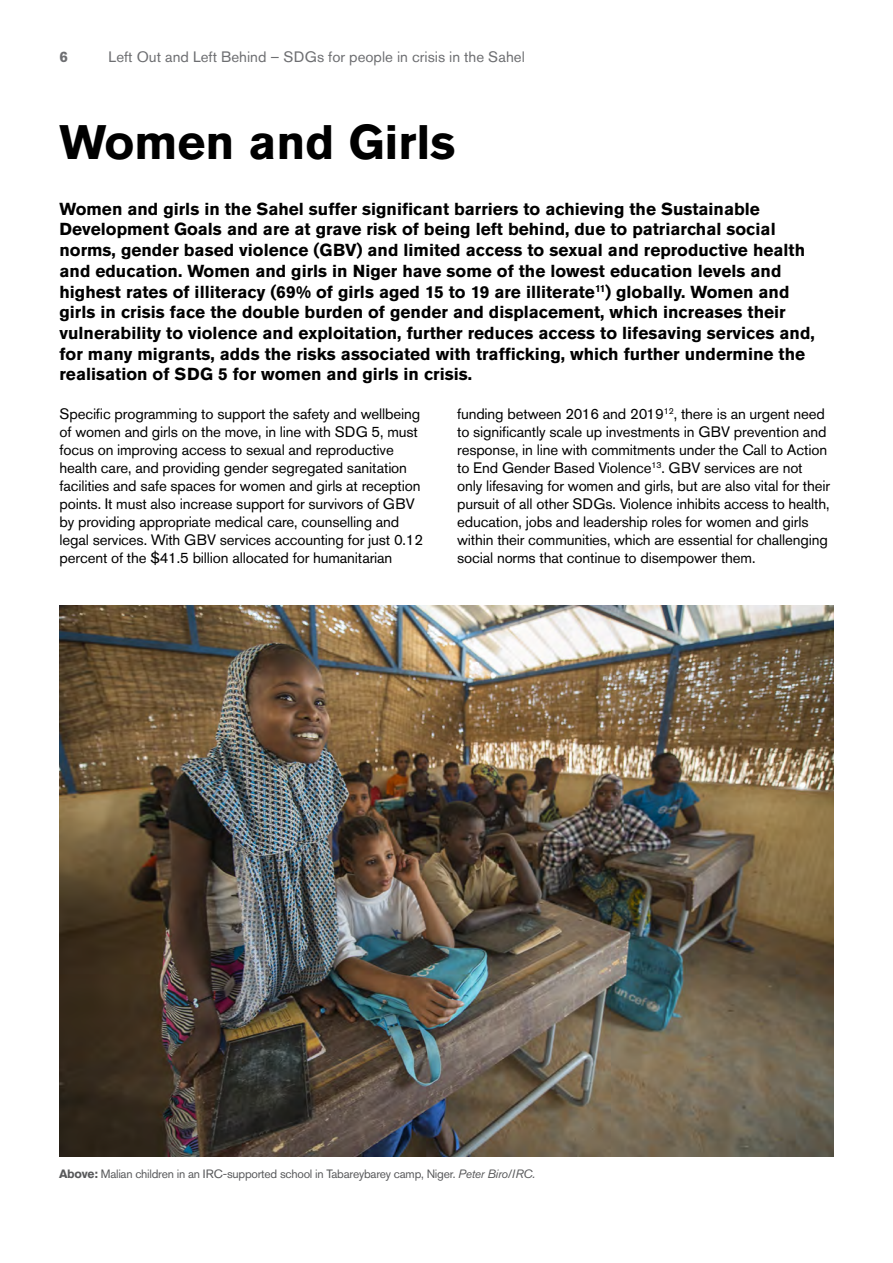
<style>
.page{position:relative;width:893px;height:1263px;background:#fff}
.page>*{position:absolute;margin:0;border:0;box-sizing:border-box;transform-origin:0 0}
.t1{font:700 48px "Akzidenz Grotesk Std";color:#000}
.t2{font:700 17.25px/20.7px "Akzidenz Grotesk Std";color:#000}
.t3{font:15px/18px "Akzidenz Grotesk Std";letter-spacing:-.01em;color:#000}
.t4{font:15px "Akzidenz Grotesk Std";color:#6d6e71}
.t5{font:700 15px "Akzidenz Grotesk Std";color:#6d6e71}
.t6{font:12px "Akzidenz Grotesk Std";letter-spacing:-.02em;color:#58595b}
.s1{font-weight:700}
.s2{font-style:italic}
</style>
<div class="page">
<img style="left:60px;top:606px;width:773px;height:550px">
<p class="t5" style="left:60px;top:48px;width:10px">6</p>
<p class="t4" style="left:109px;top:48px;width:418px">Left Out and Left Behind – SDGs for people in crisis in the Sahel</p>
<h1 class="t1" style="left:60px;top:115px;width:398px">Women and Girls</h1>
<p class="t2" style="left:60px;top:198px;width:757px">Women and girls in the Sahel suffer significant barriers to achieving the Sustainable Development Goals and are at grave risk of being left behind, due to patriarchal social norms, gender based violence (GBV) and limited access to sexual and reproductive health and education. Women and girls in Niger have some of the lowest education levels and highest rates of illiteracy (69% of girls aged 15 to 19 are illiterate<sup>11</sup>) globally. Women and girls in crisis face the double burden of gender and displacement, which increases their vulnerability to violence and exploitation, further reduces access to lifesaving services and, for many migrants, adds the risks associated with trafficking, which further undermine the realisation of SDG 5 for women and girls in crisis.</p>
<p class="t3" style="left:60px;top:405px;width:365px">Specific programming to support the safety and wellbeing of women and girls on the move, in line with SDG 5, must focus on improving access to sexual and reproductive health care, and providing gender segregated sanitation facilities and safe spaces for women and girls at reception points. It must also increase support for survivors of GBV by providing appropriate medical care, counselling and legal services. With GBV services accounting for just 0.12 percent of the $41.5 billion allocated for humanitarian</p>
<p class="t3" style="left:457px;top:405px;width:374px">funding between 2016 and 2019<sup>12</sup>, there is an urgent need to significantly scale up investments in GBV prevention and response, in line with commitments under the Call to Action to End Gender Based Violence<sup>13</sup>. GBV services are not only lifesaving for women and girls, but are also vital for their pursuit of all other SDGs. Violence inhibits access to health, education, jobs and leadership roles for women and girls within their communities, which are essential for challenging social norms that continue to disempower them.</p>
<p class="t6" style="left:59px;top:1166px;width:477px"><span class="s1">Above:</span> Malian children in an IRC-supported school in Tabareybarey camp, Niger. <span class="s2">Peter Biro/IRC.</span></p>
</div>
